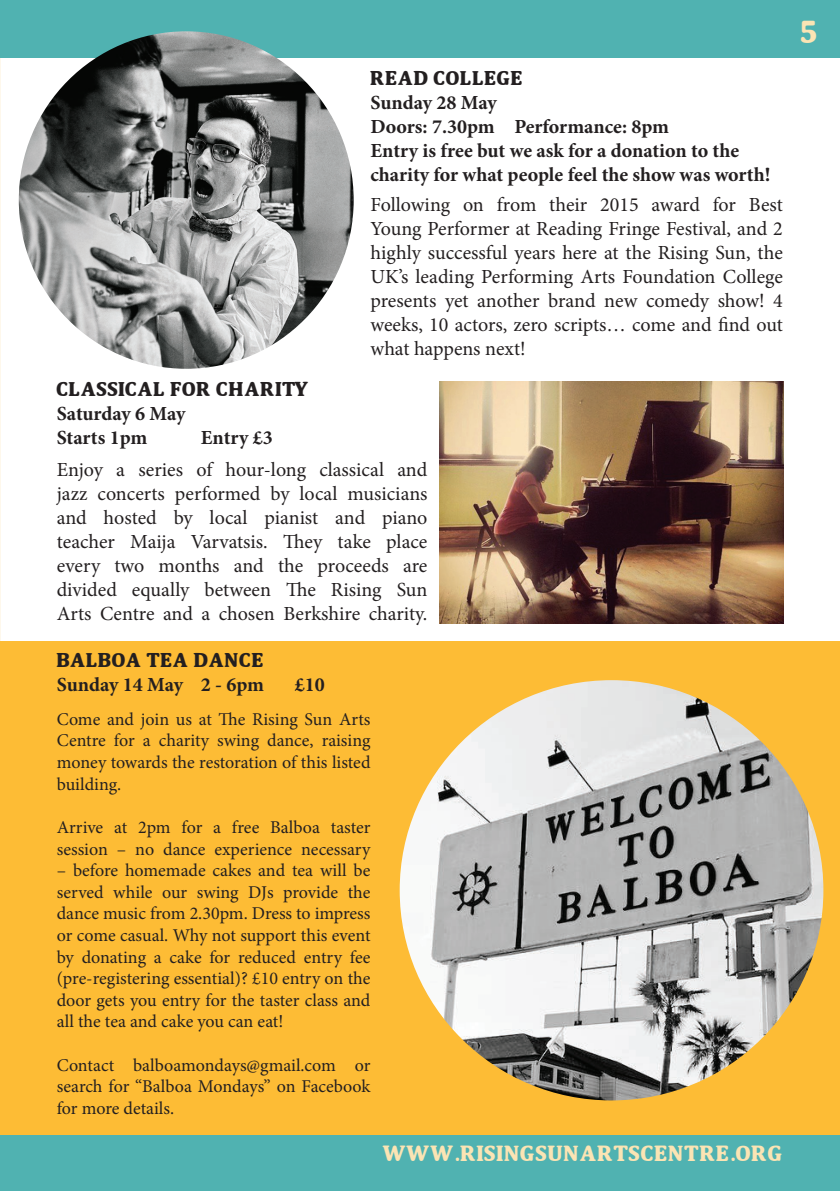
<style>
.page{position:relative;width:840px;height:1191px;background:#fff}
.page>*{position:absolute;margin:0;border:0;box-sizing:border-box;transform-origin:0 0}
.t1{font:32px "Wear";color:#fbe4b4}
.t2{font:22px "Wear";color:#fbe4b4}
.t3{font:20px/24px "Minion Pro";letter-spacing:-.005em;color:#231f20;text-align:justify}
.t4{font:700 20px/24px "Minion Pro";color:#231f20}
.t5{font:20px "Wear";color:#231f20}
.t6{font:18px/21.6px "Minion Pro";letter-spacing:-.005em;color:#231f20;text-align:justify}
</style>
<div class="page">
<div style="left:0;top:1134px;width:839px;height:57px;background:#50b2b1"></div>
<div style="left:0;top:0;width:839px;height:58px;background:#50b2b1"></div>
<div style="left:0;top:641px;width:839px;height:493px;background:#fdbc35"></div>
<img style="left:399px;top:680px;width:423px;height:420px">
<img style="left:19px;top:31px;width:334px;height:338px">
<img style="left:439px;top:381px;width:343px;height:242px">
<p class="t5" style="left:370px;top:70px;width:154px">READ COLLEGE</p>
<p class="t4" style="left:370px;top:90px;width:401px">Sunday 28 May<br>Doors: 7.30pm Performance: 8pm<br>Entry is free but we ask for a donation to the charity for what people feel the show was worth!</p>
<p class="t3" style="left:370px;top:193px;width:414px">Following on from their 2015 award for Best Young Performer at Reading Fringe Festival, and 2 highly successful years here at the Rising Sun, the UK’s leading Performing Arts Foundation College presents yet another brand new comedy show! 4 weeks, 10 actors, zero scripts… come and find out what happens next!</p>
<p class="t5" style="left:57px;top:380px;width:254px">CLASSICAL FOR CHARITY</p>
<p class="t4" style="left:57px;top:401px;width:130px">Saturday 6 May<br>Starts 1pm</p>
<p class="t4" style="left:201px;top:425px;width:73px">Entry £3</p>
<p class="t3" style="left:57px;top:457px;width:372px">Enjoy a series of hour-long classical and jazz concerts performed by local musicians and hosted by local pianist and piano teacher Maija Varvatsis. They take place every two months and the proceeds are divided equally between The Rising Sun Arts Centre and a chosen Berkshire charity.</p>
<p class="t5" style="left:57px;top:651px;width:209px">BALBOA TEA DANCE</p>
<p class="t4" style="left:57px;top:672px;width:209px">Sunday 14 May 2 - 6pm</p>
<p class="t4" style="left:294px;top:672px;width:31px">£10</p>
<p class="t6" style="left:57px;top:708px;width:315px">Come and join us at The Rising Sun Arts Centre for a charity swing dance, raising money towards the restoration of this listed building.</p>
<p class="t6" style="left:57px;top:816px;width:315px">Arrive at 2pm for a free Balboa taster session – no dance experience necessary</p>
<p class="t6" style="left:57px;top:859px;width:315px">– before homemade cakes and tea will be served while our swing DJs provide the dance music from 2.30pm. Dress to impress or come casual. Why not support this event by donating a cake for reduced entry fee (pre-registering essential)? £10 entry on the door gets you entry for the taster class and all the tea and cake you can eat!</p>
<p class="t6" style="left:57px;top:1054px;width:315px">Contact balboamondays@gmail.com or search for “Balboa Mondays” on Facebook for more details.</p>
<p class="t2" style="left:382px;top:1144px;width:402px">WWW.RISINGSUNARTSCENTRE.ORG</p>
<h1 class="t1" style="left:800px;top:19px;width:18px">5</h1>
</div>
